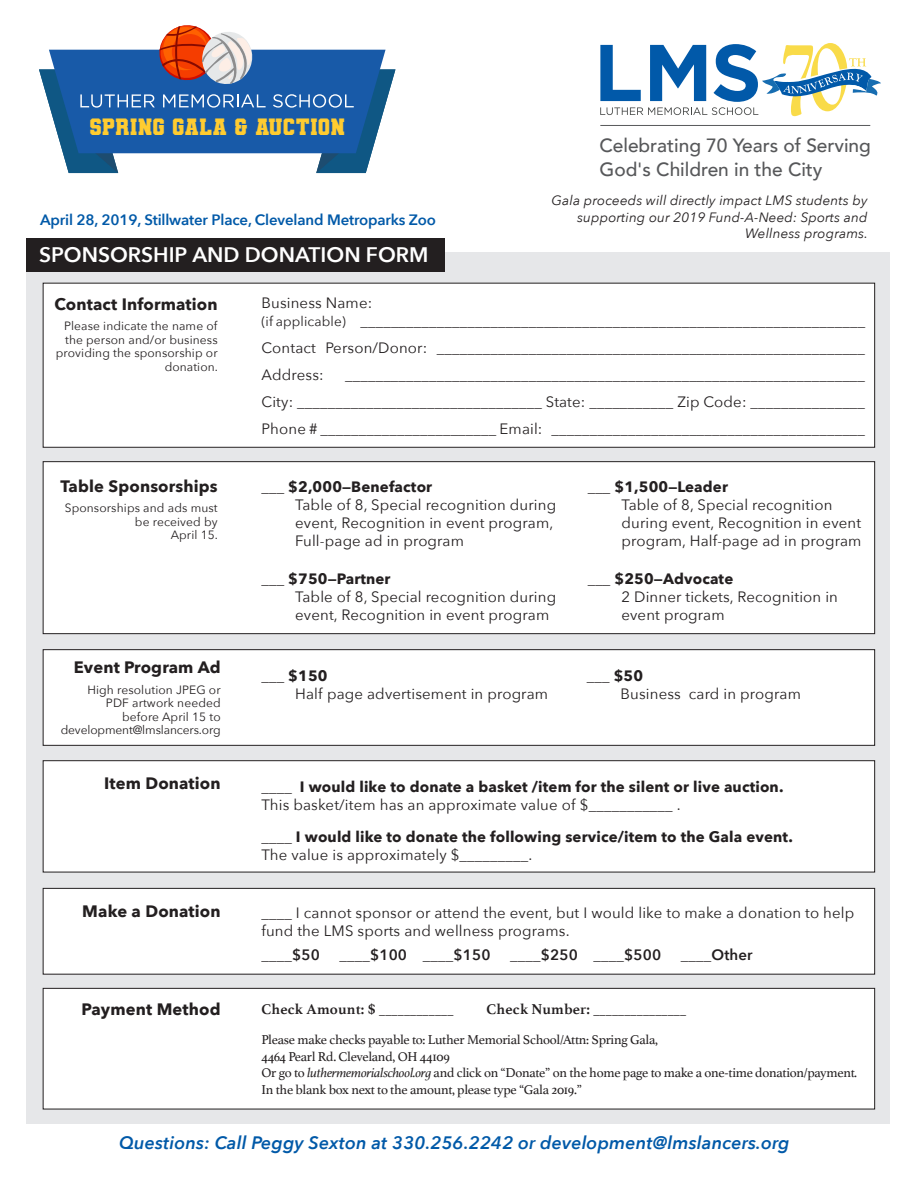
<style>
.page{position:relative;width:918px;height:1188px;background:#fff}
.page>*{position:absolute;margin:0;border:0;box-sizing:border-box;transform-origin:0 0}
.t1{font:700 23.55px "Varsity Team";color:#ffcc30}
.t2{font:600 21px "Avenir Next";color:#fff}
.t3{font:500 19.2px/23.5px "Avenir";letter-spacing:-.005em;color:#57585a}
.t4{font:italic 600 18px "Avenir Next";letter-spacing:.01em;color:#0059a8}
.t5{font:700 16.5px "Avenir Next";letter-spacing:.01em;color:#231f20}
.t6{font:15px/18px "Avenir Next";letter-spacing:.01em;color:#231f20}
.t7{font:700 15px/18px "Avenir Next";letter-spacing:.01em;color:#231f20}
.t8{font:600 15px "Avenir Next";letter-spacing:-.01em;color:#0059a8}
.t9{font:15px "Athelas";color:#231f20}
.t10{font:700 15px "Athelas";letter-spacing:.01em;color:#231f20}
.t11{font:600 15px "Avenir Next";letter-spacing:.01em;color:#231f20}
.t12{font:13.5px/16.5px "Athelas";letter-spacing:-.02em;color:#231f20}
.t13{font:italic 13.5px/16.5px "Avenir Next";letter-spacing:.01em;color:#231f20;text-align:right}
.t14{font:12px/13.5px "Avenir Next";letter-spacing:.01em;color:#231f20;text-align:right}
.s1{font-size:13.5px}
.s2{font-weight:400}
.s3{font-weight:700}
.s4{font-weight:600}
.s5{font-style:italic}
</style>
<div class="page">
<div style="left:27px;top:252px;width:863px;height:871px;background:#e6e7e9"></div>
<div style="left:27px;top:238px;width:418px;height:34px;background:#231f20"></div>
<div style="left:43px;top:283px;width:832px;height:164px;background:#fff"></div>
<div style="left:43px;top:283px;width:832px;height:165px;border:1px solid #231f20"></div>
<div style="left:43px;top:462px;width:832px;height:172px;background:#fff"></div>
<div style="left:43px;top:461px;width:832px;height:173px;border:1px solid #231f20"></div>
<div style="left:43px;top:650px;width:832px;height:95px;background:#fff"></div>
<div style="left:43px;top:649px;width:832px;height:97px;border:1px solid #231f20"></div>
<div style="left:43px;top:761px;width:832px;height:111px;background:#fff"></div>
<div style="left:43px;top:760px;width:832px;height:112px;border:1px solid #231f20"></div>
<div style="left:43px;top:888px;width:832px;height:86px;background:#fff"></div>
<div style="left:43px;top:888px;width:832px;height:87px;border:1px solid #231f20"></div>
<div style="left:43px;top:988px;width:832px;height:121px;background:#fff"></div>
<div style="left:43px;top:988px;width:832px;height:121px;border:1px solid #231f20"></div>
<svg style="left:600px;top:43px;width:281px;height:73px"></svg>
<hr style="left:600px;top:125px;width:270px;height:1px;background:#57585a">
<svg style="left:39px;top:25px;width:356px;height:148px"></svg>
<p class="t1" style="left:89px;top:112px;width:257px">SPRING GALA &amp; AUCTION</p>
<p class="t8" style="left:40px;top:206px;width:397px">April 28, 2019, Stillwater Place, Cleveland Metroparks Zoo</p>
<p class="t2" style="left:39px;top:237px;width:391px">SPONSORSHIP AND DONATION FORM</p>
<p class="t3" style="left:600px;top:133px;width:273px">Celebrating 70 Years of Serving<br>God's Children in the City</p>
<p class="t13" style="left:552px;top:192px;width:318px">Gala proceeds will directly impact LMS students by supporting our 2019 Fund-A-Need: Sports and<br>Wellness programs.</p>
<p class="t5" style="left:54px;top:290px;width:165px">Contact Information</p>
<p class="t14" style="left:56px;top:319px;width:164px">Please indicate the name of the person and/or business providing the sponsorship or donation.</p>
<p class="t5" style="left:60px;top:472px;width:159px">Table Sponsorships</p>
<p class="t14" style="left:65px;top:501px;width:155px">Sponsorships and ads must be received by<br>April 15.</p>
<p class="t5" style="left:74px;top:653px;width:148px">Event Program Ad</p>
<p class="t14" style="left:61px;top:682px;width:162px">High resolution JPEG or<br>PDF artwork needed<br>before April 15 to development@lmslancers.org</p>
<p class="t6" style="left:261px;top:294px;width:112px">Business Name:</p>
<p class="t6" style="left:261px;top:312px;width:605px"><span class="s1">(if applicable)</span> __________________________________________________________________</p>
<p class="t6" style="left:261px;top:339px;width:605px">Contact Person/Donor: ________________________________________________________</p>
<p class="t6" style="left:261px;top:366px;width:64px">Address:</p>
<p class="t6" style="left:345px;top:366px;width:522px">____________________________________________________________________</p>
<p class="t6" style="left:261px;top:393px;width:605px">City: ________________________________ State: ___________ Zip Code: _______________</p>
<p class="t6" style="left:261px;top:420px;width:605px">Phone # _______________________ Email: _________________________________________</p>
<p class="t7" style="left:261px;top:478px;width:172px"><span class="s2">___</span> $2,000—Benefactor</p>
<p class="t6" style="left:295px;top:495px;width:262px">Table of 8, Special recognition during event, Recognition in event program,<br>Full-page ad in program</p>
<p class="t7" style="left:261px;top:570px;width:131px"><span class="s2">___</span> $750—Partner</p>
<p class="t6" style="left:295px;top:587px;width:262px">Table of 8, Special recognition during event, Recognition in event program</p>
<p class="t7" style="left:261px;top:667px;width:68px"><span class="s2">___</span> $150</p>
<p class="t6" style="left:295px;top:684px;width:254px">Half page advertisement in program</p>
<p class="t7" style="left:588px;top:478px;width:142px"><span class="s2">___</span> $1,500—Leader</p>
<p class="t6" style="left:621px;top:495px;width:242px">Table of 8, Special recognition during event, Recognition in event program, Half-page ad in program</p>
<p class="t7" style="left:588px;top:570px;width:147px"><span class="s2">___</span> $250—Advocate</p>
<p class="t6" style="left:621px;top:587px;width:218px">2 Dinner tickets, Recognition in event program</p>
<p class="t6" style="left:587px;top:666px;width:58px">___ <span class="s3">$50</span></p>
<p class="t6" style="left:621px;top:684px;width:182px">Business card in program</p>
<p class="t5" style="left:104px;top:769px;width:118px">Item Donation</p>
<p class="t7" style="left:261px;top:778px;width:524px"><span class="s2">____</span> I would like to donate a basket /item for the silent or live auction.<br><span class="s2">This basket/item has an approximate value of $___________ .</span></p>
<p class="t7" style="left:261px;top:827px;width:533px"><span class="s2">____</span> I would like to donate the following service/item to the Gala event.<br><span class="s2">The value is approximately $_________.</span></p>
<p class="t5" style="left:82px;top:896px;width:140px">Make a Donation</p>
<p class="t6" style="left:261px;top:903px;width:594px">____ I cannot sponsor or attend the event, but I would like to make a donation to help fund the LMS sports and wellness programs.</p>
<p class="t6" style="left:261px;top:945px;width:60px">____<span class="s4">$50</span></p>
<p class="t6" style="left:339px;top:945px;width:153px">____<span class="s4">$100</span> ____<span class="s4">$150</span></p>
<p class="t6" style="left:510px;top:945px;width:153px">____<span class="s4">$250</span> ____<span class="s4">$500</span></p>
<p class="t11" style="left:681px;top:942px;width:73px"><span class="s2">____</span>Other</p>
<p class="t5" style="left:81px;top:995px;width:141px">Payment Method</p>
<p class="t10" style="left:261px;top:997px;width:193px">Check Amount: $ <span class="s2">____________</span></p>
<p class="t9" style="left:487px;top:997px;width:201px"><span class="s3">Check Number:</span> _______________</p>
<p class="t12" style="left:261px;top:1031px;width:597px">Please make checks payable to: Luther Memorial School/Attn: Spring Gala,<br>4464 Pearl Rd. Cleveland, OH 44109<br>Or go to <span class="s5">luthermemorialschool.org</span> and click on “Donate” on the home page to make a one-time donation/payment.<br>In the blank box next to the amount, please type “Gala 2019.”</p>
<p class="t4" style="left:119px;top:1128px;width:672px">Questions: Call Peggy Sexton at 330.256.2242 or development@lmslancers.org</p>
</div>
